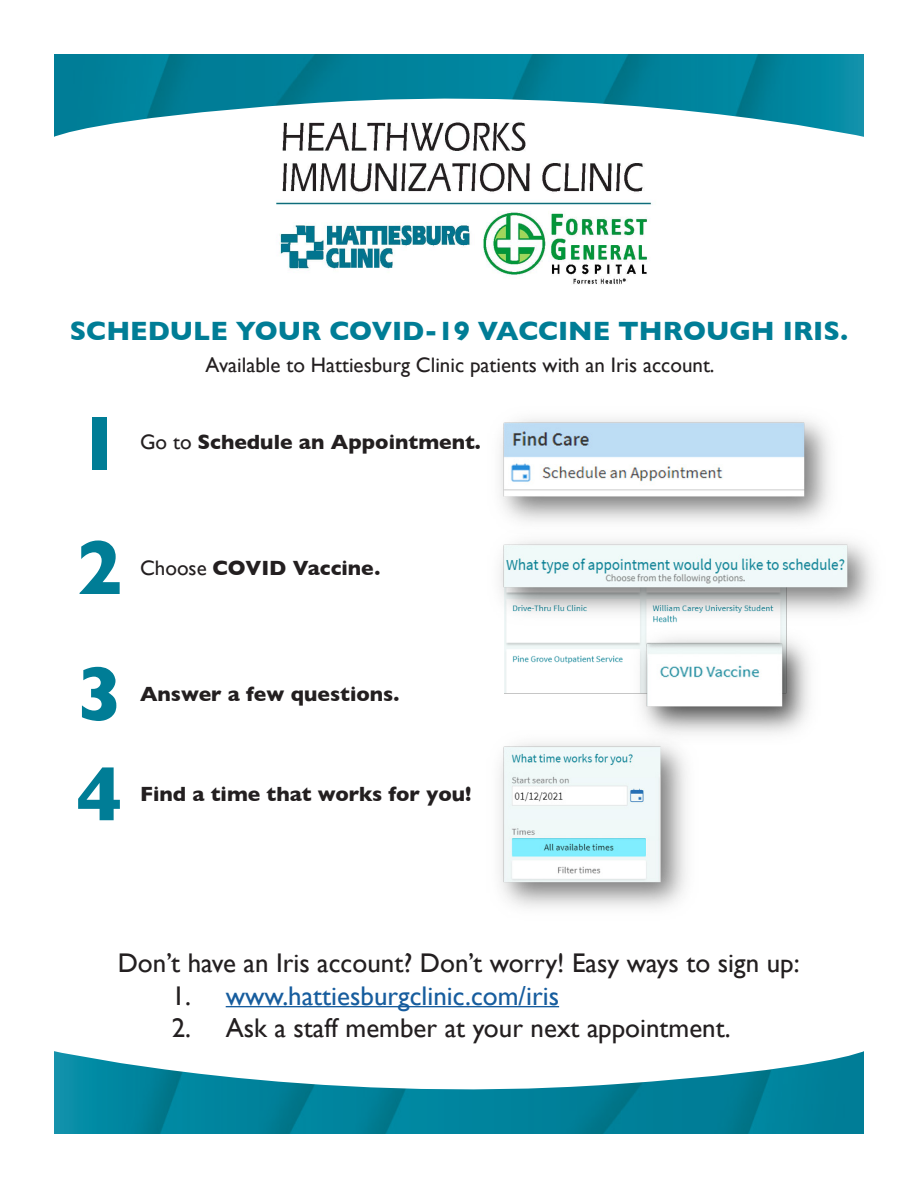
<style>
.page{position:relative;width:918px;height:1188px;background:#fff}
.page>*{position:absolute;margin:0;border:0;box-sizing:border-box;transform-origin:0 0}
.t1{font:700 78px "Gill Sans";color:#007d96}
.t2{font:27px "Gill Sans";color:#231f20}
.t3{font:700 27px "Gill Sans";color:#007d96}
.t4{font:27px "Gill Sans";color:#175d9e}
.t5{font:700 21px "Gill Sans";color:#231f20}
.t6{font:21px "Gill Sans";color:#231f20}
.s1{font-weight:400}
.s2{color:#231f20}
</style>
<div class="page">
<img style="left:276px;top:137px;width:376px;height:147px">
<img style="left:54px;top:54px;width:810px;height:83px">
<img style="left:54px;top:1051px;width:810px;height:83px">
<hr style="left:226px;top:1006px;width:333px;height:1px;background:#175d9e">
<img style="left:500px;top:419px;width:330px;height:103px">
<img style="left:505px;top:629px;width:121px;height:64px">
<img style="left:500px;top:541px;width:373px;height:88px">
<img style="left:626px;top:623px;width:200px;height:111px">
<img style="left:499px;top:726px;width:204px;height:182px">
<p class="t3" style="left:70px;top:310px;width:780px">SCHEDULE YOUR COVID-19 VACCINE THROUGH IRIS.</p>
<p class="t6" style="left:206px;top:352px;width:511px">Available to Hattiesburg Clinic patients with an Iris account.</p>
<p class="t1" style="left:76px;top:382px;width:48px">1</p>
<p class="t5" style="left:140px;top:425px;width:342px"><span class="s1">Go to</span> Schedule an Appointment.</p>
<p class="t1" style="left:76px;top:506px;width:48px">2</p>
<p class="t5" style="left:140px;top:551px;width:242px"><span class="s1">Choose</span> COVID Vaccine.</p>
<p class="t1" style="left:76px;top:632px;width:48px">3</p>
<p class="t1" style="left:76px;top:732px;width:48px">4</p>
<p class="t5" style="left:140px;top:677px;width:261px">Answer a few questions.</p>
<p class="t5" style="left:140px;top:778px;width:333px">Find a time that works for you!</p>
<p class="t2" style="left:118px;top:947px;width:683px">Don’t have an Iris account? Don’t worry! Easy ways to sign up:</p>
<p class="t4" style="left:172px;top:980px;width:389px"><span class="s2">1.</span> www.hattiesburgclinic.com/iris</p>
<p class="t2" style="left:172px;top:1012px;width:560px">2. Ask a staff member at your next appointment.</p>
</div>
